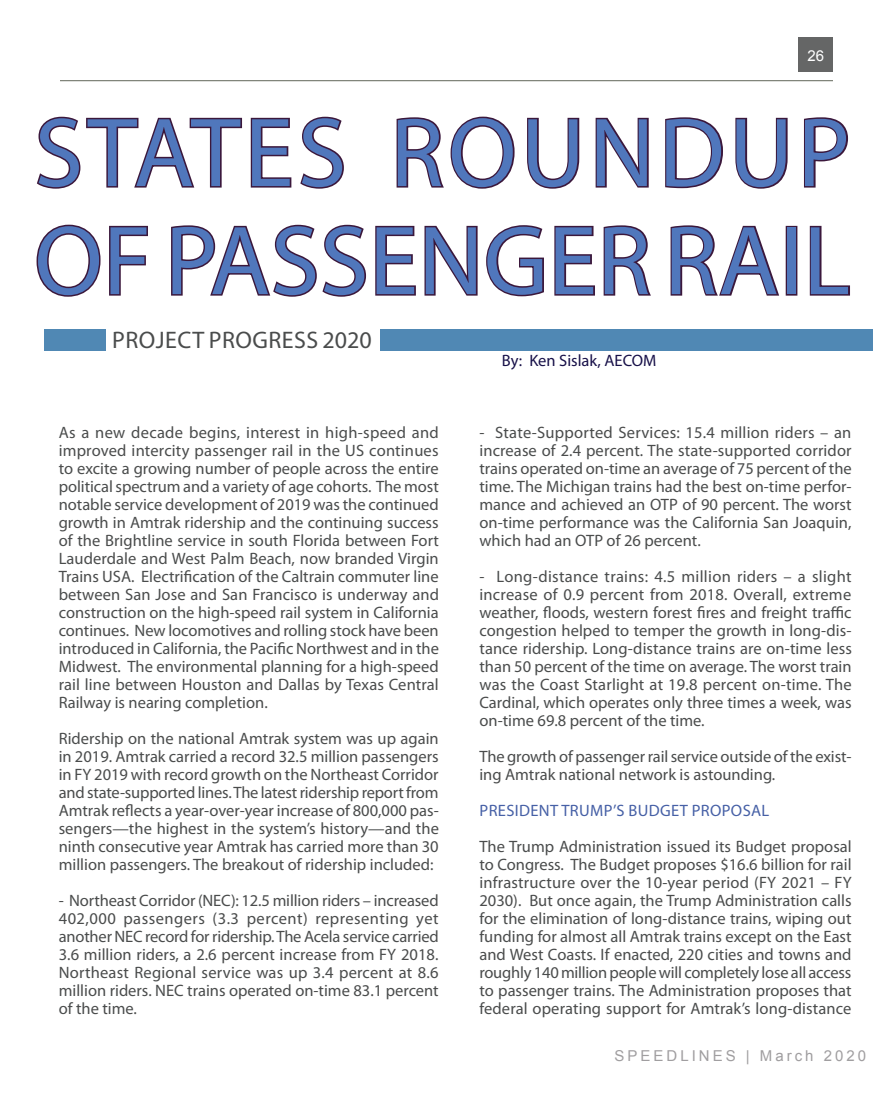
<style>
.page{position:relative;width:893px;height:1106px;background:#fff}
.page>*{position:absolute;margin:0;border:0;box-sizing:border-box;transform-origin:0 0}
.Subheading_with_line{font:99px/108px "Myriad Pro";letter-spacing:.005em;color:#5077bc}
.Subheading_with_line-2{font:24px "Myriad Pro";letter-spacing:.02em;color:#4a4c4c}
.Body{font:16.5px/18px "Myriad Pro";color:#4a4c4c;text-align:justify}
.Body-2{font:16.5px "Myriad Pro";letter-spacing:.02em;color:#4660a6}
.Body-3{font:16.5px "Myriad Pro";color:#181149}
.Footer_Master_page{font:15px "Arial";letter-spacing:.2em;color:#a09ea0}
.t1{font:15px "Arial";color:#fff}
</style>
<div class="page">
<div style="left:798px;top:38px;width:35px;height:34px;background:#656666"></div>
<hr style="left:60px;top:80px;width:773px;height:1px;background:#73776c">
<svg style="left:37px;top:116px;width:307px;height:73px"></svg>
<svg style="left:396px;top:116px;width:119px;height:73px"></svg>
<svg style="left:527px;top:117px;width:53px;height:72px"></svg>
<svg style="left:595px;top:117px;width:54px;height:71px"></svg>
<svg style="left:665px;top:117px;width:58px;height:72px"></svg>
<svg style="left:735px;top:117px;width:53px;height:72px"></svg>
<svg style="left:804px;top:117px;width:44px;height:71px"></svg>
<svg style="left:36px;top:224px;width:65px;height:73px"></svg>
<svg style="left:109px;top:225px;width:39px;height:71px"></svg>
<svg style="left:171px;top:224px;width:195px;height:73px"></svg>
<svg style="left:375px;top:225px;width:41px;height:71px"></svg>
<svg style="left:424px;top:225px;width:54px;height:71px"></svg>
<svg style="left:486px;top:225px;width:58px;height:72px"></svg>
<svg style="left:554px;top:225px;width:41px;height:71px"></svg>
<svg style="left:603px;top:225px;width:48px;height:71px"></svg>
<svg style="left:670px;top:225px;width:109px;height:71px"></svg>
<div style="left:786px;top:226px;width:11px;height:70px;border:3px solid #3b183c"></div>
<svg style="left:809px;top:225px;width:41px;height:71px"></svg>
<div style="left:381px;top:329px;width:492px;height:22px;background:#5088b4"></div>
<div style="left:44px;top:329px;width:62px;height:22px;background:#5088b4"></div>
<p class="t1" style="left:807px;top:46px;width:18px">26</p>
<p class="Subheading_with_line" style="left:34px;top:97px;width:817px">STATES ROUNDUP<br>OF PASSENGER RAIL</p>
<p class="Subheading_with_line-2" style="left:112px;top:325px;width:261px">PROJECT PROGRESS 2020</p>
<p class="Body" style="left:59px;top:423px;width:382px">As a new decade begins, interest in high-speed and improved intercity passenger rail in the US continues to excite a growing number of people across the entire political spectrum and a variety of age cohorts. The most notable service development of 2019 was the continued growth in Amtrak ridership and the continuing success of the Brightline service in south Florida between Fort Lauderdale and West Palm Beach, now branded Virgin Trains USA. Electrification of the Caltrain commuter line between San Jose and San Francisco is underway and construction on the high-speed rail system in California continues. New locomotives and rolling stock have been introduced in California, the Pacific Northwest and in the Midwest. The environmental planning for a high-speed rail line between Houston and Dallas by Texas Central Railway is nearing completion.</p>
<p class="Body" style="left:59px;top:729px;width:382px">Ridership on the national Amtrak system was up again in 2019. Amtrak carried a record 32.5 million passengers in FY 2019 with record growth on the Northeast Corridor and state-supported lines. The latest ridership report from Amtrak reflects a year-over-year increase of 800,000 pas&shy;sengers—the highest in the system’s history—and the ninth consecutive year Amtrak has carried more than 30 million passengers. The breakout of ridership included:</p>
<p class="Body" style="left:59px;top:891px;width:382px">- Northeast Corridor (NEC): 12.5 million riders – increased 402,000 passengers (3.3 percent) representing yet another NEC record for ridership. The Acela service carried 3.6 million riders, a 2.6 percent increase from FY 2018.<br>Northeast Regional service was up 3.4 percent at 8.6 million riders. NEC trains operated on-time 83.1 percent of the time.</p>
<p class="Body-3" style="left:502px;top:350px;width:156px">By: Ken Sislak, AECOM</p>
<p class="Body" style="left:479px;top:423px;width:374px">- State-Supported Services: 15.4 million riders – an increase of 2.4 percent. The state-supported corridor trains operated on-time an average of 75 percent of the time. The Michigan trains had the best on-time perfor&shy;mance and achieved an OTP of 90 percent. The worst on-time performance was the California San Joaquin, which had an OTP of 26 percent.</p>
<p class="Body" style="left:479px;top:567px;width:374px">- Long-distance trains: 4.5 million riders – a slight increase of 0.9 percent from 2018. Overall, extreme weather, floods, western forest fires and freight traffic congestion helped to temper the growth in long-dis&shy;tance ridership. Long-distance trains are on-time less than 50 percent of the time on average. The worst train was the Coast Starlight at 19.8 percent on-time. The Cardinal, which operates only three times a week, was on-time 69.8 percent of the time.</p>
<p class="Body" style="left:479px;top:747px;width:374px">The growth of passenger rail service outside of the exist&shy;ing Amtrak national network is astounding.</p>
<p class="Body-2" style="left:480px;top:800px;width:291px">PRESIDENT TRUMP’S BUDGET PROPOSAL</p>
<p class="Body" style="left:479px;top:837px;width:374px">The Trump Administration issued its Budget proposal to Congress. The Budget proposes $16.6 billion for rail infrastructure over the 10-year period (FY 2021 – FY 2030). But once again, the Trump Administration calls for the elimination of long-distance trains, wiping out funding for almost all Amtrak trains except on the East and West Coasts. If enacted, 220 cities and towns and roughly 140 million people will completely lose all access to passenger trains. The Administration proposes that federal operating support for Amtrak’s long-distance</p>
<p class="Footer_Master_page" style="left:614px;top:1046px;width:253px">SPEEDLINES | March 2020</p>
</div>
